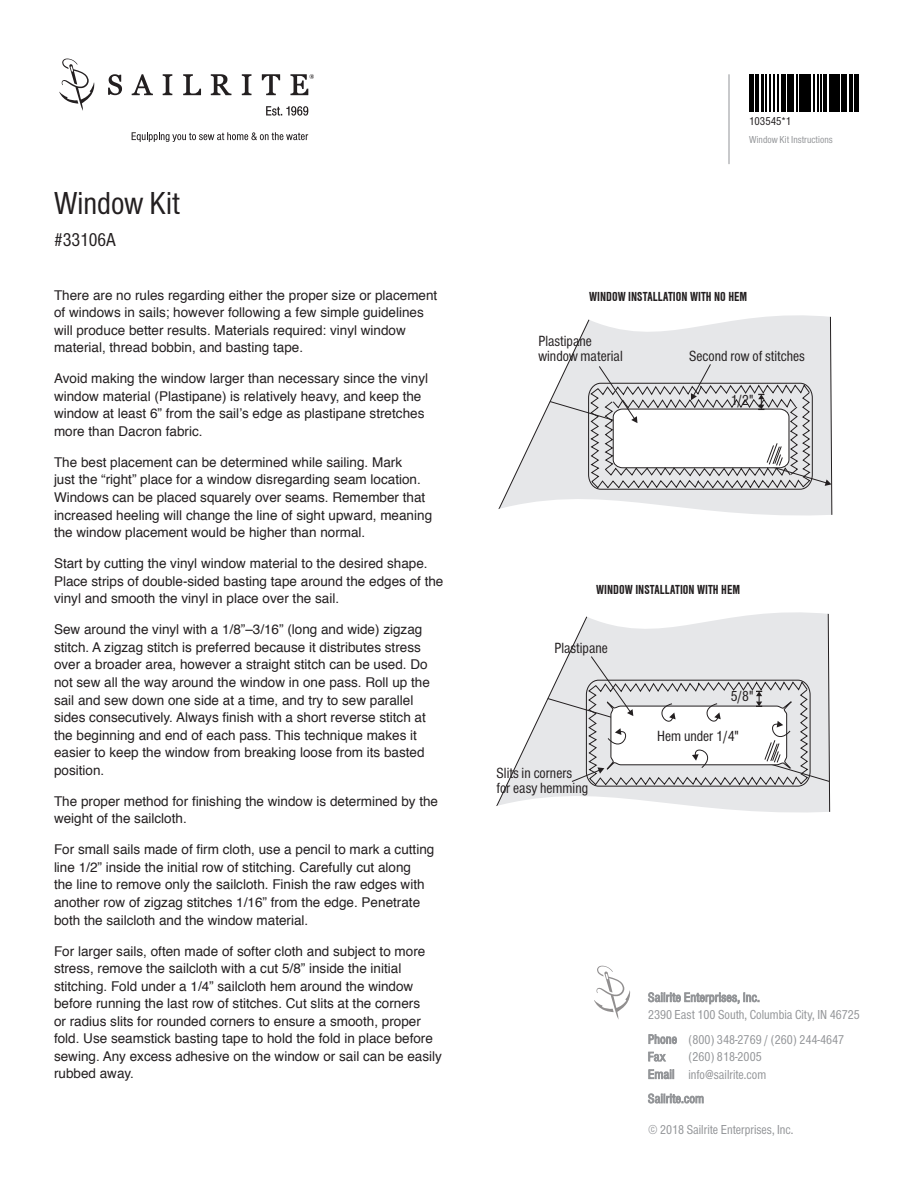
<style>
.page{position:relative;width:918px;height:1188px;background:#fff}
.page>*{position:absolute;margin:0;border:0;box-sizing:border-box;transform-origin:0 0}
.t1{font:33px "Nimbus San Con";color:#231f20}
.Lead-In{font:19.5px "Nimbus San Con";color:#231f20}
.t2{font:15.3px/15.3px "Nimbus San Con";color:#231f20}
.Copy_9pt__default{font:13.5px/17.5px "Helvetica";color:#231f20}
.t3{font:13.5px/24.3px "Nimbus San Con";color:#939598}
.Body_Copy{font:700 13.5px "Nimbus San Con";color:#231f20}
.Barcode_Number{font:12px "Nimbus San Con";color:#231f20}
.Barcode_Title{font:10.5px "Nimbus San Con";color:#939598}
</style>
<div class="page">
<svg style="left:242px;top:74px;width:10px;height:21px"></svg>
<svg style="left:163px;top:74px;width:9px;height:21px"></svg>
<svg style="left:108px;top:74px;width:14px;height:21px"></svg>
<svg style="left:211px;top:74px;width:20px;height:21px"></svg>
<svg style="left:132px;top:74px;width:21px;height:21px"></svg>
<svg style="left:183px;top:74px;width:18px;height:21px"></svg>
<svg style="left:262px;top:74px;width:18px;height:21px"></svg>
<svg style="left:59px;top:58px;width:36px;height:53px"></svg>
<svg style="left:266px;top:106px;width:42px;height:10px"></svg>
<svg style="left:132px;top:132px;width:176px;height:10px"></svg>
<svg style="left:290px;top:74px;width:24px;height:21px"></svg>
<svg style="left:594px;top:966px;width:36px;height:53px"></svg>
<svg style="left:648px;top:992px;width:111px;height:12px"></svg>
<svg style="left:649px;top:1034px;width:28px;height:10px"></svg>
<svg style="left:648px;top:1052px;width:18px;height:9px"></svg>
<svg style="left:649px;top:1069px;width:25px;height:10px"></svg>
<svg style="left:648px;top:1094px;width:55px;height:9px"></svg>
<svg style="left:567px;top:331px;width:265px;height:33px;background:#e5e6e7"></svg>
<svg style="left:583px;top:315px;width:249px;height:40px"></svg>
<svg style="left:498px;top:364px;width:335px;height:152px"></svg>
<svg style="left:496px;top:612px;width:335px;height:201px"></svg>
<hr style="left:749px;top:74px;width:2px;height:38px;background:#000">
<hr style="left:752px;top:74px;width:2px;height:38px;background:#000">
<hr style="left:756px;top:74px;width:3px;height:38px;background:#000">
<hr style="left:761px;top:74px;width:2px;height:38px;background:#000">
<hr style="left:765px;top:74px;width:2px;height:38px;background:#000">
<hr style="left:770px;top:74px;width:1px;height:38px;background:#000">
<hr style="left:773px;top:74px;width:1px;height:38px;background:#000">
<hr style="left:777px;top:74px;width:1px;height:38px;background:#000">
<hr style="left:782px;top:74px;width:2px;height:38px;background:#000">
<hr style="left:785px;top:74px;width:1px;height:38px;background:#000">
<hr style="left:787px;top:74px;width:3px;height:38px;background:#000">
<hr style="left:791px;top:74px;width:3px;height:38px;background:#000">
<hr style="left:797px;top:74px;width:1px;height:38px;background:#000">
<hr style="left:799px;top:74px;width:4px;height:38px;background:#000">
<hr style="left:804px;top:74px;width:4px;height:38px;background:#000">
<hr style="left:809px;top:74px;width:2px;height:38px;background:#000">
<hr style="left:813px;top:74px;width:1px;height:38px;background:#000">
<hr style="left:817px;top:74px;width:1px;height:38px;background:#000">
<hr style="left:821px;top:74px;width:1px;height:38px;background:#000">
<hr style="left:824px;top:74px;width:3px;height:38px;background:#000">
<hr style="left:829px;top:74px;width:2px;height:38px;background:#000">
<hr style="left:832px;top:74px;width:4px;height:38px;background:#000">
<hr style="left:837px;top:74px;width:3px;height:38px;background:#000">
<hr style="left:841px;top:74px;width:2px;height:38px;background:#000">
<hr style="left:844px;top:74px;width:2px;height:38px;background:#000">
<hr style="left:850px;top:74px;width:3px;height:38px;background:#000">
<hr style="left:854px;top:74px;width:1px;height:38px;background:#000">
<hr style="left:856px;top:74px;width:2px;height:38px;background:#000">
<hr style="left:729px;top:75px;width:1px;height:89px;background:#939598">
<p class="t1" style="left:54px;top:186px;width:128px">Window Kit</p>
<p class="Lead-In" style="left:54px;top:228px;width:64px">#33106A</p>
<p class="Copy_9pt__default" style="left:54px;top:286px;width:385px">There are no rules regarding either the proper size or placement of windows in sails; however following a few simple guidelines will produce better results. Materials required: vinyl window material, thread bobbin, and basting tape.</p>
<p class="Copy_9pt__default" style="left:54px;top:370px;width:376px">Avoid making the window larger than necessary since the vinyl window material (Plastipane) is relatively heavy, and keep the window at least 6” from the sail’s edge as plastipane stretches more than Dacron fabric.</p>
<p class="Copy_9pt__default" style="left:54px;top:454px;width:380px">The best placement can be determined while sailing. Mark<br>just the “right” place for a window disregarding seam location.<br>Windows can be placed squarely over seams. Remember that increased heeling will change the line of sight upward, meaning the window placement would be higher than normal.</p>
<p class="Copy_9pt__default" style="left:54px;top:555px;width:391px">Start by cutting the vinyl window material to the desired shape.<br>Place strips of double-sided basting tape around the edges of the vinyl and smooth the vinyl in place over the sail.</p>
<p class="Copy_9pt__default" style="left:54px;top:621px;width:377px">Sew around the vinyl with a 1/8”–3/16” (long and wide) zigzag stitch. A zigzag stitch is preferred because it distributes stress over a broader area, however a straight stitch can be used. Do not sew all the way around the window in one pass. Roll up the sail and sew down one side at a time, and try to sew parallel sides consecutively. Always finish with a short reverse stitch at the beginning and end of each pass. This technique makes it easier to keep the window from breaking loose from its basted position.</p>
<p class="Copy_9pt__default" style="left:54px;top:793px;width:386px">The proper method for finishing the window is determined by the weight of the sailcloth.</p>
<p class="Copy_9pt__default" style="left:54px;top:841px;width:382px">For small sails made of firm cloth, use a pencil to mark a cutting line 1/2” inside the initial row of stitching. Carefully cut along<br>the line to remove only the sailcloth. Finish the raw edges with another row of zigzag stitches 1/16” from the edge. Penetrate both the sailcloth and the window material.</p>
<p class="Copy_9pt__default" style="left:54px;top:943px;width:389px">For larger sails, often made of softer cloth and subject to more stress, remove the sailcloth with a cut 5/8” inside the initial stitching. Fold under a 1/4” sailcloth hem around the window before running the last row of stitches. Cut slits at the corners<br>or radius slits for rounded corners to ensure a smooth, proper fold. Use seamstick basting tape to hold the fold in place before sewing. Any excess adhesive on the window or sail can be easily rubbed away.</p>
<p class="Barcode_Number" style="left:749px;top:115px;width:43px">103545*1</p>
<p class="Barcode_Title" style="left:749px;top:134px;width:85px">Window Kit Instructions</p>
<p class="Body_Copy" style="left:589px;top:289px;width:160px">WINDOW INSTALLATION WITH NO HEM</p>
<p class="t2" style="left:538px;top:333px;width:86px">Plastipane window material</p>
<p class="t2" style="left:689px;top:349px;width:117px">Second row of stitches</p>
<p class="t2" style="left:731px;top:392px;width:24px">1/2"</p>
<p class="Body_Copy" style="left:596px;top:582px;width:145px">WINDOW INSTALLATION WITH HEM</p>
<p class="t2" style="left:554px;top:641px;width:55px">Plastipane</p>
<p class="t2" style="left:497px;top:765px;width:93px">Slits in corners for easy hemming</p>
<p class="t2" style="left:731px;top:688px;width:24px">5/8"</p>
<p class="t2" style="left:657px;top:729px;width:83px">Hem under 1/4"</p>
<p class="t3" style="left:648px;top:1003px;width:213px">2390 East 100 South, Columbia City, IN 46725<br>Phone (800) 348-2769 / (260) 244-4647</p>
<p class="t3" style="left:648px;top:1048px;width:120px;line-height:17.5px;text-indent:40px">(260) 818-2005<br>Email info@sailrite.com</p>
<p class="t3" style="left:648px;top:1118px;width:147px">© 2018 Sailrite Enterprises, Inc.</p>
</div>
